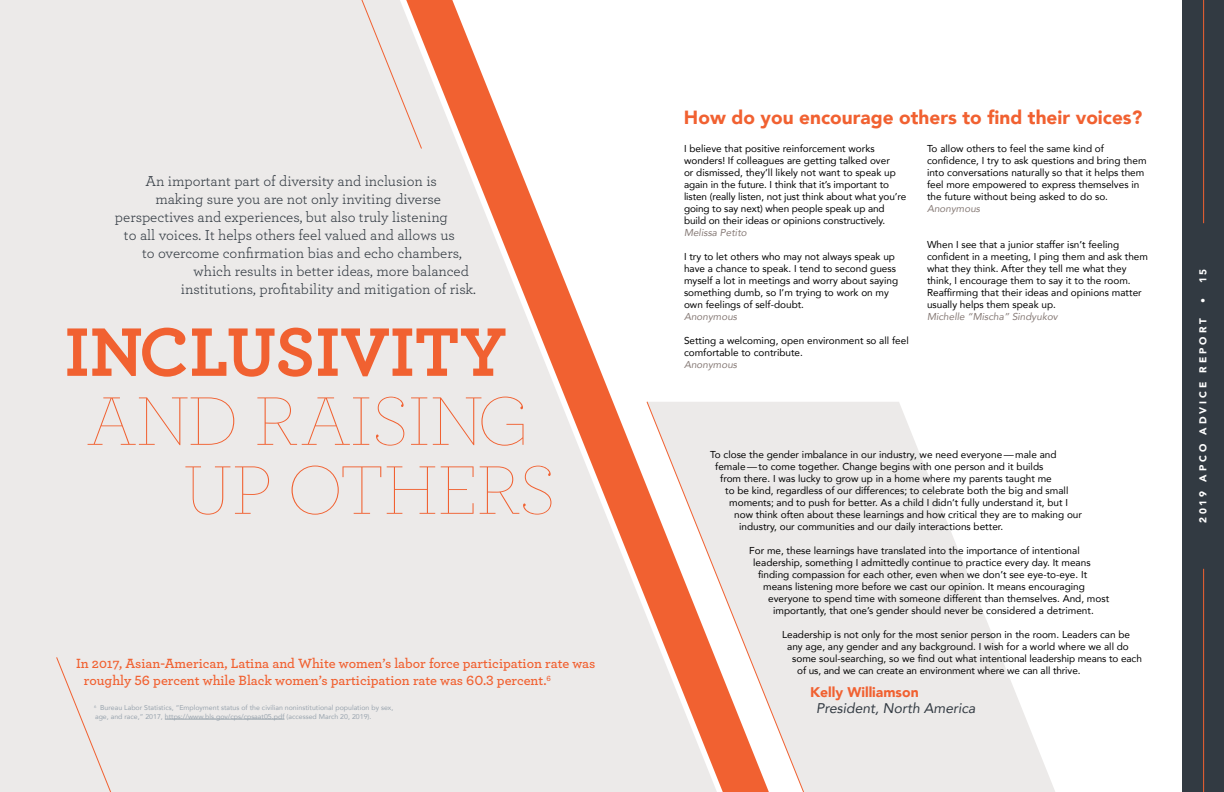
<style>
.page{position:relative;width:1224px;height:792px;background:#fff}
.page>*{position:absolute;margin:0;border:0;box-sizing:border-box;transform-origin:0 0}
.t1{font:100 72px/69px "Archer";color:#f16131}
.t2{font:700 72px "Archer";color:#f16131}
.t3{font:900 19px "Avenir";color:#f16131}
.t4{font:15px "Archer";color:#323a42}
.t5{font:600 14px/16.8px "Archer";color:#f16131}
.t6{font:italic 14px "Avenir";color:#323a42}
.t7{font:900 14px "Avenir";color:#f16131}
.t8{font:10px/12px "Avenir";color:#000}
.t9{font:italic 10px "Avenir";color:#877b77}
.t10{font:900 10px "Avenir";letter-spacing:.3em;color:#fff}
.t11{font:7px/8.4px "Avenir";color:#99a4ae}
.s1{font-style:inherit}
</style>
<div class="page">
<div style="left:1182px;top:0;width:42px;height:792px;background:#323a42"></div>
<hr style="left:1203px;top:569px;width:1px;height:223px;background:#f16131">
<hr style="left:1203px;top:0;width:1px;height:223px;background:#f16131">
<div style="left:0;top:0;width:406px;height:792px;background:#eceae9"></div>
<svg style="left:819px;top:402px;width:236px;height:390px;fill:#eceae9"></svg>
<hr style="left:165px;top:719px;width:120px;height:1px;background:#99a4ae">
<svg style="left:406px;top:0;width:240px;height:792px;fill:#eceae9"></svg>
<svg style="left:646px;top:401px;width:173px;height:391px"></svg>
<div style="left:249px;top:0;width:174px;height:150px;background:#eceae9"></div>
<div style="left:55px;top:656px;width:174px;height:136px;background:#eceae9"></div>
<h3 class="t4" style="left:145px;top:170px;width:293px">An important part of diversity and inclusion is</h3>
<h3 class="t4" style="left:156px;top:188px;width:287px">making sure you are not only inviting diverse</h3>
<h3 class="t4" style="left:115px;top:206px;width:334px">perspectives and experiences, but also truly listening</h3>
<h3 class="t4" style="left:124px;top:224px;width:332px">to all voices. It helps others feel valued and allows us</h3>
<h3 class="t4" style="left:142px;top:242px;width:321px">to overcome confirmation bias and echo chambers,</h3>
<h3 class="t4" style="left:194px;top:260px;width:277px">which results in better ideas, more balanced</h3>
<h3 class="t4" style="left:181px;top:278px;width:297px">institutions, profitability and mitigation of risk.</h3>
<h1 class="t2" style="left:65px;top:295px;width:443px">INCLUSIVITY</h1>
<h1 class="t1" style="left:184px;top:385px;width:373px;text-indent:-97px">AND RAISING<br>UP OTHERS</h1>
<h3 class="t5" style="left:84px;top:655px;width:513px;text-indent:-8px">In 2017, Asian-American, Latina and White women’s labor force participation rate was roughly 56 percent while Black women’s participation rate was 60.3 percent.<sup>6</sup></h3>
<p class="t11" style="left:94px;top:703px;width:301px"><sup>6</sup> Bureau Labor Statistics, “Employment status of the civilian noninstitutional population by sex, age, and race,” 2017, https://www.bls.gov/cps/cpsaat05.pdf (accessed March 20, 2019).</p>
<h2 class="t3" style="left:684px;top:101px;width:460px">How do you encourage others to find their voices?</h2>
<p class="t8" style="left:684px;top:143px;width:224px">I believe that positive reinforcement works wonders! If colleagues are getting talked over<br>or dismissed, they’ll likely not want to speak up again in the future. I think that it’s important to listen (really listen, not just think about what you’re going to say next) when people speak up and build on their ideas or opinions constructively.</p>
<p class="t9" style="left:684px;top:227px;width:64px">Melissa Petito</p>
<p class="t8" style="left:684px;top:251px;width:216px">I try to let others who may not always speak up have a chance to speak. I tend to second guess myself a lot in meetings and worry about saying something dumb, so I’m trying to work on my own feelings of self-doubt.</p>
<p class="t9" style="left:684px;top:311px;width:55px">Anonymous</p>
<p class="t8" style="left:684px;top:335px;width:226px">Setting a welcoming, open environment so all feel comfortable to contribute.</p>
<p class="t9" style="left:684px;top:359px;width:55px">Anonymous</p>
<p class="t8" style="left:927px;top:143px;width:221px">To allow others to feel the same kind of confidence, I try to ask questions and bring them into conversations naturally so that it helps them feel more empowered to express themselves in the future without being asked to do so.</p>
<p class="t9" style="left:927px;top:203px;width:55px">Anonymous</p>
<p class="t8" style="left:927px;top:239px;width:223px">When I see that a junior staffer isn’t feeling confident in a meeting, I ping them and ask them what they think. After they tell me what they think, I encourage them to say it to the room.<br>Reaffirming that their ideas and opinions matter usually helps them speak up.</p>
<p class="t9" style="left:927px;top:311px;width:132px">Michelle “Mischa” Sindyukov</p>
<p class="t8" style="left:710px;top:448px;width:348px">To close the gender imbalance in our industry, we need everyone<span class="s1">—</span>male and</p>
<p class="t8" style="left:715px;top:460px;width:330px">female<span class="s1">—</span>to come together. Change begins with one person and it builds</p>
<p class="t8" style="left:720px;top:472px;width:333px">from there. I was lucky to grow up in a home where my parents taught me</p>
<p class="t8" style="left:725px;top:484px;width:345px">to be kind, regardless of our differences; to celebrate both the big and small</p>
<p class="t8" style="left:729px;top:496px;width:340px">moments; and to push for better. As a child I didn’t fully understand it, but I</p>
<p class="t8" style="left:734px;top:508px;width:349px">now think often about these learnings and how critical they are to making our</p>
<p class="t8" style="left:739px;top:520px;width:266px">industry, our communities and our daily interactions better.</p>
<p class="t8" style="left:749px;top:544px;width:332px">For me, these learnings have translated into the importance of intentional</p>
<p class="t8" style="left:753px;top:556px;width:339px">leadership, something I admittedly continue to practice every day. It means</p>
<p class="t8" style="left:758px;top:568px;width:330px">finding compassion for each other, even when we don’t see eye-to-eye. It</p>
<p class="t8" style="left:763px;top:580px;width:323px">means listening more before we cast our opinion. It means encouraging</p>
<p class="t8" style="left:768px;top:592px;width:343px">everyone to spend time with someone different than themselves. And, most</p>
<p class="t8" style="left:773px;top:604px;width:322px">importantly, that one’s gender should never be considered a detriment.</p>
<p class="t8" style="left:782px;top:628px;width:349px">Leadership is not only for the most senior person in the room. Leaders can be</p>
<p class="t8" style="left:787px;top:640px;width:343px">any age, any gender and any background. I wish for a world where we all do</p>
<p class="t8" style="left:792px;top:652px;width:351px">some soul-searching, so we find out what intentional leadership means to each</p>
<p class="t8" style="left:797px;top:664px;width:285px">of us, and we can create an environment where we can all thrive.</p>
<h3 class="t7" style="left:810px;top:680px;width:110px">Kelly Williamson</h3>
<h3 class="t6" style="left:816px;top:700px;width:161px">President, North America</h3>
<p class="t10" style="left:1195px;top:303px;width:36px;rotate:-90deg">• 1 5</p>
<p class="t10" style="left:1195px;top:523px;width:207px;rotate:-90deg">2019 APCO ADVICE REPORT</p>
</div>
